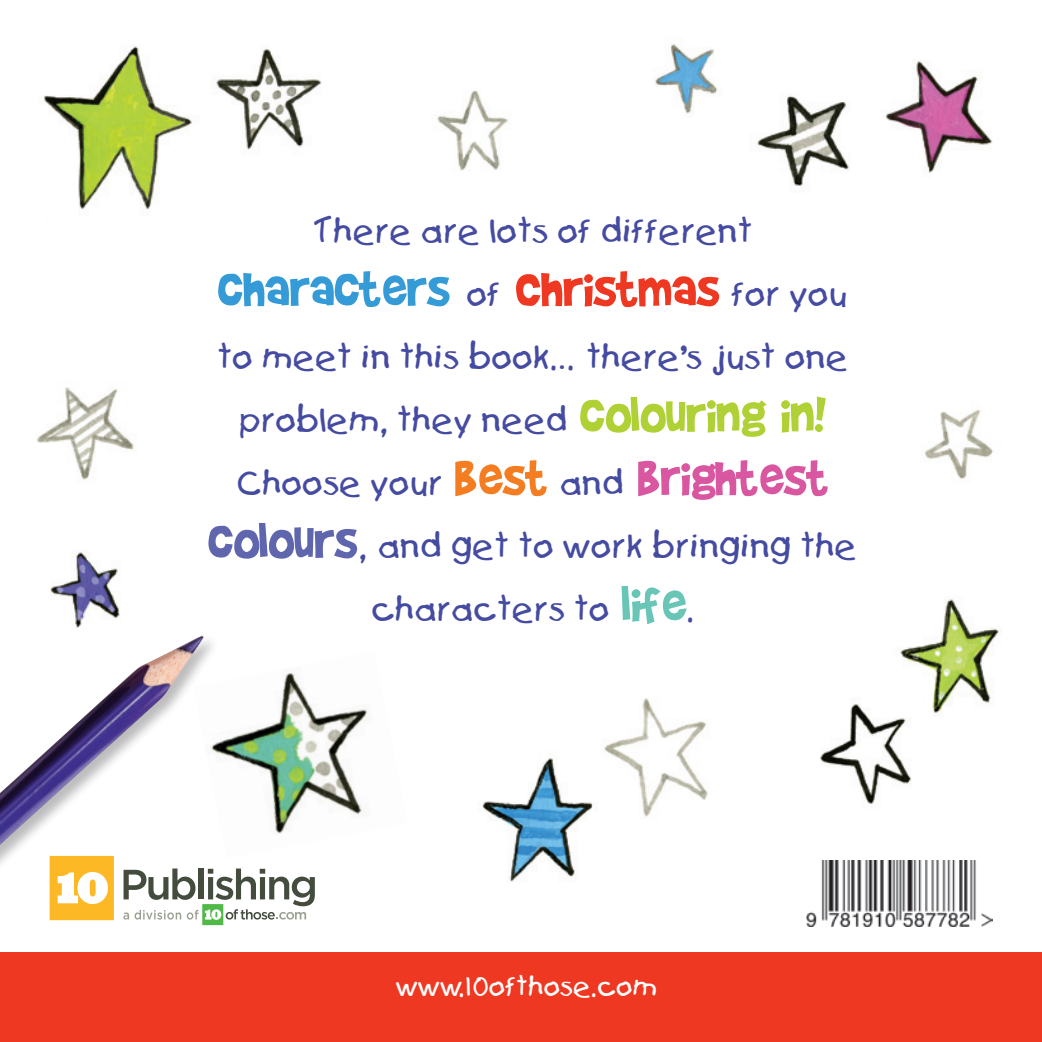
<style>
.page{position:relative;width:1042px;height:1042px;background:#fff}
.page>*{position:absolute;margin:0;border:0;box-sizing:border-box;transform-origin:0 0}
.t1{font:56px "Brady Bunch Remastered";color:#359bd6}
.t2{font:36.75px/63px "First Grader";color:#454ba0;text-align:center}
.t3{font:29.4px "First Grader";color:#fff}
.s1{font-family:"First Grader";font-size:36.75px;color:#454ba0}
.s2{color:#ef3822}
.s3{font-family:"Brady Bunch Remastered";font-size:56px;color:#b0d136}
.s4{font-family:"Brady Bunch Remastered";font-size:56px;color:#f47d21}
.s5{font-family:"Brady Bunch Remastered";font-size:56px;color:#d957a0}
.s6{font-family:"Brady Bunch Remastered";font-size:56px;color:#6066ae}
.s7{font-family:"Brady Bunch Remastered";font-size:56px;color:#69c6b6}
</style>
<div class="page">
<div style="left:0;top:952px;width:1041px;height:90px;background:#ef3822"></div>
<img style="left:50px;top:552px;width:70px;height:76px">
<img style="left:757px;top:95px;width:92px;height:91px">
<img style="left:806px;top:860px;width:187px;height:66px">
<svg style="left:50px;top:873px;width:64px;height:47px"></svg>
<svg style="left:123px;top:868px;width:192px;height:57px"></svg>
<div style="left:0;top:634px;width:219px;height:239px;background:#231f20;opacity:.3"></div>
<img style="left:0;top:635px;width:204px;height:210px">
<img style="left:925px;top:409px;width:68px;height:71px">
<img style="left:216px;top:48px;width:106px;height:102px">
<img style="left:437px;top:90px;width:71px;height:81px">
<img style="left:43px;top:46px;width:149px;height:164px">
<img style="left:885px;top:61px;width:108px;height:112px">
<img style="left:482px;top:758px;width:111px;height:124px">
<img style="left:193px;top:651px;width:175px;height:207px">
<img style="left:900px;top:599px;width:99px;height:114px">
<img style="left:655px;top:44px;width:63px;height:70px">
<img style="left:604px;top:698px;width:104px;height:119px">
<img style="left:37px;top:387px;width:97px;height:93px">
<img style="left:820px;top:697px;width:101px;height:107px">
<p class="t2" style="left:313px;top:202px;width:441px">There are lots of different</p>
<h1 class="t1" style="left:218px;top:254px;width:630px">characters <span class="s1">of</span> <span class="s2">Christmas</span> <span class="s1">for you</span></h1>
<p class="t2" style="left:208px;top:328px;width:649px">to meet in this book… there’s just one problem, they need <span class="s3">colouring in!<br></span>Choose your <span class="s4">best</span> and <span class="s5">brightest </span><span class="s6">colours</span>, and get to work bringing the characters to <span class="s7">life</span>.</p>
<p class="t3" style="left:396px;top:975px;width:263px">www.10ofthose.com</p>
</div>
